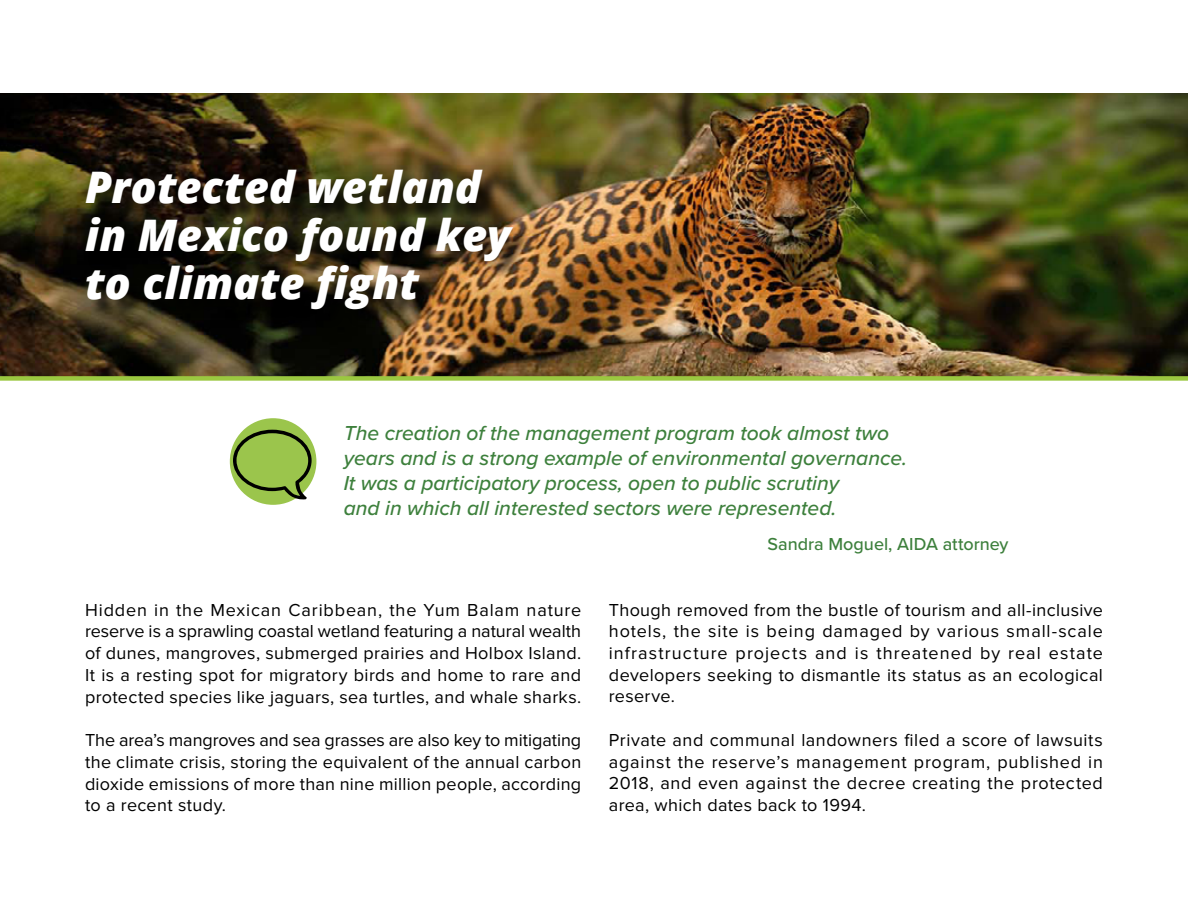
<style>
.page{position:relative;width:1188px;height:918px;background:#fff}
.page>*{position:absolute;margin:0;border:0;box-sizing:border-box;transform-origin:0 0}
.t1{font:italic 800 43.5px/48px "Open Sans";letter-spacing:-.005em;color:#fff}
.t2{font:italic 500 21px/25.2px "Proxima Nova";color:#3d803c}
.t3{font:18px/21.8px "Proxima Nova";letter-spacing:.02em;color:#000;text-align:justify}
.t4{font:500 18px "Proxima Nova";color:#3d803c}
</style>
<div class="page">
<img style="left:0;top:94px;width:1188px;height:282px">
<div style="left:87px;top:171px;width:445px;height:157px;background:#000;opacity:.75"></div>
<div style="left:230px;top:418px;width:86px;height:87px;background:#9bc54c;border-radius:50%"></div>
<svg style="left:233px;top:430px;width:79px;height:70px"></svg>
<div style="left:0;top:376px;width:1188px;height:5px;background:#9bc840"></div>
<h1 class="t1" style="left:85px;top:161px;width:427px">Protected wetland in Mexico found key to climate fight</h1>
<p class="t2" style="left:344px;top:419px;width:565px">The creation of the management program took almost two years and is a strong example of environmental governance.<br>It was a participatory process, open to public scrutiny<br>and in which all interested sectors were represented.</p>
<p class="t4" style="left:768px;top:531px;width:242px">Sandra Moguel, AIDA attorney</p>
<p class="t3" style="left:85px;top:599px;width:498px">Hidden in the Mexican Caribbean, the Yum Balam nature reserve is a sprawling coastal wetland featuring a natural wealth of dunes, mangroves, submerged prairies and Holbox Island.<br>It is a resting spot for migratory birds and home to rare and protected species like jaguars, sea turtles, and whale sharks.</p>
<p class="t3" style="left:85px;top:729px;width:498px">The area’s mangroves and sea grasses are also key to mitigating the climate crisis, storing the equivalent of the annual carbon dioxide emissions of more than nine million people, according to a recent study.</p>
<p class="t3" style="left:609px;top:599px;width:496px">Though removed from the bustle of tourism and all-inclusive hotels, the site is being damaged by various small-scale infrastructure projects and is threatened by real estate developers seeking to dismantle its status as an ecological reserve.</p>
<p class="t3" style="left:609px;top:729px;width:496px">Private and communal landowners filed a score of lawsuits against the reserve’s management program, published in 2018, and even against the decree creating the protected area, which dates back to 1994.</p>
</div>
